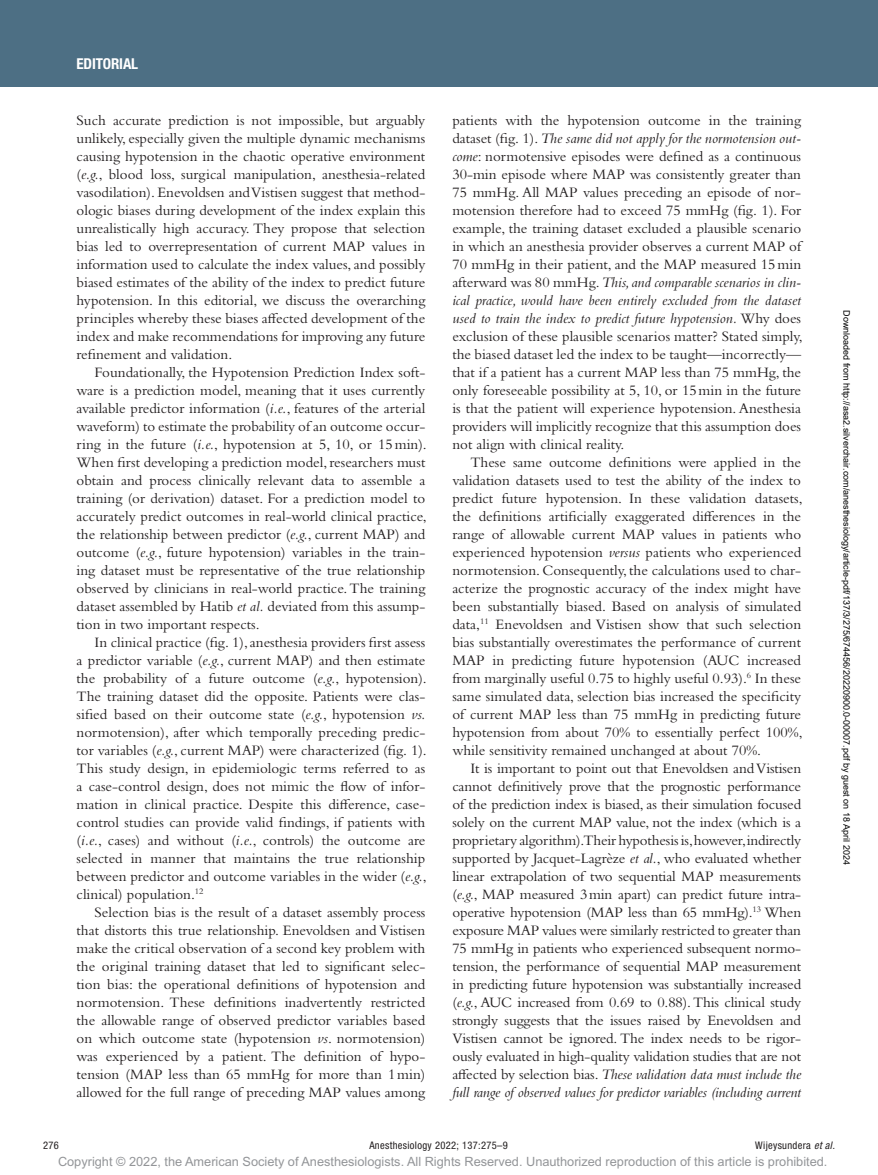
<style>
.page{position:relative;width:878px;height:1175px;background:#fff}
.page>*{position:absolute;margin:0;border:0;box-sizing:border-box;transform-origin:0 0}
.t1{font:15px/18px "Bembo Std";color:#231f20;text-align:justify}
.t2{font:700 condensed 15px "Helvetica Neue LT Std";letter-spacing:-.01em;color:#fff}
.t3{font:12.75px "Arial MT Std";color:#939598}
.t4{font:condensed 10.5px "Helvetica Neue LT Std";letter-spacing:.03em;color:#231f20}
.t5{font:9px "Arial";color:#000}
.s1{font-style:italic}
</style>
<div class="page">
<div style="left:0;top:0;width:878px;height:86px;background:#4d6f84"></div>
<p class="t2" style="left:77px;top:54px;width:63px">EDITORIAL</p>
<p class="t1" style="left:77px;top:111px;width:350px">Such accurate prediction is not impossible, but arguably unlikely, especially given the multiple dynamic mechanisms causing hypotension in the chaotic operative environment (<span class="s1">e.g.</span>, blood loss, surgical manipulation, anesthesia-related vasodilation). Enevoldsen and Vistisen suggest that method&shy;ologic biases during development of the index explain this unrealistically high accuracy. They propose that selection bias led to overrepresentation of current MAP values in information used to calculate the index values, and possibly biased estimates of the ability of the index to predict future hypotension. In this editorial, we discuss the overarching principles whereby these biases affected development of the index and make recommendations for improving any future refinement and validation.</p>
<p class="t1" style="left:77px;top:363px;width:352px;text-indent:18px">Foundationally, the Hypotension Prediction Index soft&shy;ware is a prediction model, meaning that it uses currently available predictor information (<span class="s1">i.e.</span>, features of the arterial waveform) to estimate the probability of an outcome occur&shy;ring in the future (<span class="s1">i.e.</span>, hypotension at 5, 10, or 15min).<br>When first developing a prediction model, researchers must obtain and process clinically relevant data to assemble a training (or derivation) dataset. For a prediction model to accurately predict outcomes in real-world clinical practice, the relationship between predictor (<span class="s1">e.g.</span>, current MAP) and outcome (<span class="s1">e.g.</span>, future hypotension) variables in the train&shy;ing dataset must be representative of the true relationship observed by clinicians in real-world practice. The training dataset assembled by Hatib <span class="s1">et al.</span> deviated from this assump&shy;tion in two important respects.</p>
<p class="t1" style="left:77px;top:633px;width:352px;text-indent:18px">In clinical practice (fig. 1), anesthesia providers first assess a predictor variable (<span class="s1">e.g.</span>, current MAP) and then estimate the probability of a future outcome (<span class="s1">e.g.</span>, hypotension).<br>The training dataset did the opposite. Patients were clas&shy;sified based on their outcome state (<span class="s1">e.g.</span>, hypotension <span class="s1">vs. </span>normotension), after which temporally preceding predic&shy;tor variables (<span class="s1">e.g.</span>, current MAP) were characterized (fig. 1).<br>This study design, in epidemiologic terms referred to as a case-control design, does not mimic the flow of infor&shy;mation in clinical practice. Despite this difference, case&shy;control studies can provide valid findings, if patients with (<span class="s1">i.e.</span>, cases) and without (<span class="s1">i.e.</span>, controls) the outcome are selected in manner that maintains the true relationship between predictor and outcome variables in the wider (<span class="s1">e.g.</span>, clinical) population.<sup>12</sup></p>
<p class="t1" style="left:77px;top:903px;width:350px;text-indent:18px">Selection bias is the result of a dataset assembly process that distorts this true relationship. Enevoldsen and Vistisen make the critical observation of a second key problem with the original training dataset that led to significant selec&shy;tion bias: the operational definitions of hypotension and normotension. These definitions inadvertently restricted the allowable range of observed predictor variables based on which outcome state (hypotension <span class="s1">vs</span>. normotension) was experienced by a patient. The definition of hypo&shy;tension (MAP less than 65 mmHg for more than 1min) allowed for the full range of preceding MAP values among</p>
<p class="t1" style="left:452px;top:111px;width:352px">patients with the hypotension outcome in the training dataset (fig. 1). <span class="s1">The same did not apply for the normotension out&shy;come</span>: normotensive episodes were defined as a continuous 30-min episode where MAP was consistently greater than 75 mmHg. All MAP values preceding an episode of nor&shy;motension therefore had to exceed 75 mmHg (fig. 1). For example, the training dataset excluded a plausible scenario in which an anesthesia provider observes a current MAP of 70 mmHg in their patient, and the MAP measured 15min afterward was 80 mmHg. <span class="s1">This, and comparable scenarios in clin&shy;ical practice, would have been entirely excluded from the dataset used to train the index to predict future hypotension.</span> Why does exclusion of these plausible scenarios matter? Stated simply, the biased dataset led the index to be taught—incorrectly— that if a patient has a current MAP less than 75 mmHg, the only foreseeable possibility at 5, 10, or 15min in the future is that the patient will experience hypotension. Anesthesia providers will implicitly recognize that this assumption does not align with clinical reality.</p>
<p class="t1" style="left:452px;top:453px;width:352px;text-indent:18px">These same outcome definitions were applied in the validation datasets used to test the ability of the index to predict future hypotension. In these validation datasets, the definitions artificially exaggerated differences in the range of allowable current MAP values in patients who experienced hypotension <span class="s1">versus</span> patients who experienced normotension. Consequently, the calculations used to char&shy;acterize the prognostic accuracy of the index might have been substantially biased. Based on analysis of simulated data,<sup>11</sup> Enevoldsen and Vistisen show that such selection bias substantially overestimates the performance of current MAP in predicting future hypotension (AUC increased from marginally useful 0.75 to highly useful 0.93).<sup>6</sup> In these same simulated data, selection bias increased the specificity of current MAP less than 75 mmHg in predicting future hypotension from about 70% to essentially perfect 100%, while sensitivity remained unchanged at about 70%.</p>
<p class="t1" style="left:452px;top:759px;width:350px;text-indent:18px">It is important to point out that Enevoldsen and Vistisen cannot definitively prove that the prognostic performance of the prediction index is biased, as their simulation focused solely on the current MAP value, not the index (which is a proprietary algorithm).Their hypothesis is,however,indirectly supported by Jacquet-Lagrèze <span class="s1">et al.</span>, who evaluated whether linear extrapolation of two sequential MAP measurements (<span class="s1">e.g.</span>, MAP measured 3min apart) can predict future intra&shy;operative hypotension (MAP less than 65 mmHg).<sup>13</sup> When exposure MAP values were similarly restricted to greater than 75 mmHg in patients who experienced subsequent normo&shy;tension, the performance of sequential MAP measurement in predicting future hypotension was substantially increased (<span class="s1">e.g.</span>, AUC increased from 0.69 to 0.88). This clinical study strongly suggests that the issues raised by Enevoldsen and Vistisen cannot be ignored. The index needs to be rigor&shy;ously evaluated in high-quality validation studies that are not affected by selection bias. <span class="s1">These validation data must include the full range of observed values for predictor variables (including current</span></p>
<p class="t5" style="left:850px;top:310px;width:556px;rotate:90deg">Downloaded from http://asa2.silverchair.com/anesthesiology/article-pdf/137/3/275/674456/20220900.0-00007.pdf by guest on 18 April 2024</p>
<p class="t4" style="left:43px;top:1139px;width:17px">276</p>
<p class="t4" style="left:369px;top:1139px;width:140px">Anesthesiology 2022; 137:275–9</p>
<p class="t4" style="left:755px;top:1139px;width:81px">Wijeysundera <span class="s1">et al.</span></p>
<p class="t3" style="left:58px;top:1154px;width:771px">Copyright © 2022, the American Society of Anesthesiologists. All Rights Reserved. Unauthorized reproduction of this article is prohibited.</p>
</div>
